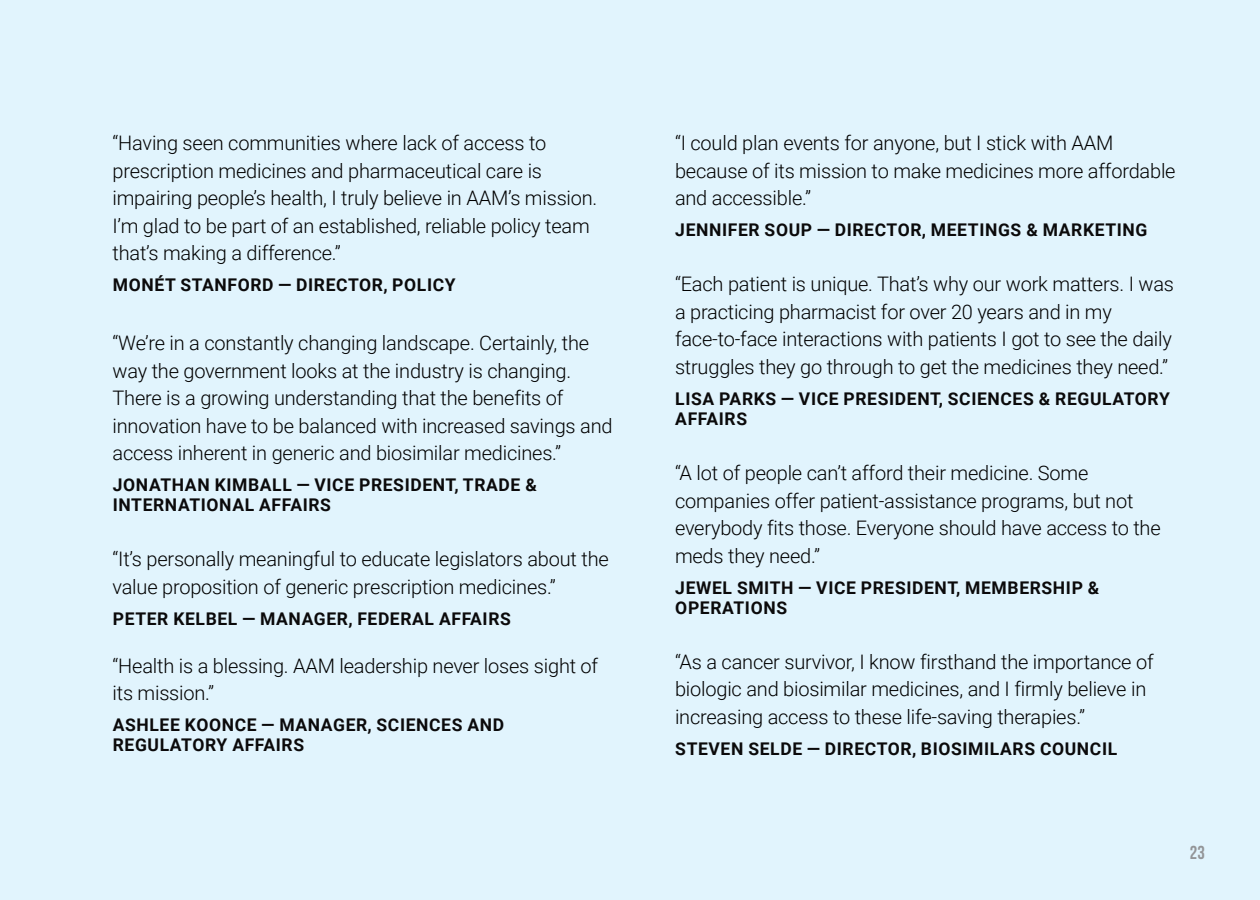
<style>
.page{position:relative;width:1260px;height:900px;background:#e1f4fd}
.page>*{position:absolute;margin:0;border:0;box-sizing:border-box;transform-origin:0 0}
.t1{font:300 20px/27.5px "Roboto";letter-spacing:-.01em;color:#000}
.t2{font:700 18.75px "Bebas Neue";color:#939598}
.t3{font:700 17.5px/20px "Roboto";letter-spacing:.035em;color:#0b0a0b}
</style>
<div class="page">
<p class="t1" style="left:112px;top:128px;width:486px">“Having seen communities where lack of access to prescription medicines and pharmaceutical care is impairing people’s health, I truly believe in AAM’s mission.<br>I’m glad to be part of an established, reliable policy team that’s making a difference.”</p>
<p class="t3" style="left:113px;top:274px;width:344px">MONÉT STANFORD — DIRECTOR, POLICY</p>
<p class="t1" style="left:112px;top:328px;width:502px">“We’re in a constantly changing landscape. Certainly, the way the government looks at the industry is changing.<br>There is a growing understanding that the benefits of innovation have to be balanced with increased savings and access inherent in generic and biosimilar medicines.”</p>
<p class="t3" style="left:113px;top:474px;width:426px">JONATHAN KIMBALL — VICE PRESIDENT, TRADE &amp;<br>INTERNATIONAL AFFAIRS</p>
<p class="t1" style="left:112px;top:545px;width:498px">“It’s personally meaningful to educate legislators about the value proposition of generic prescription medicines.”</p>
<p class="t3" style="left:113px;top:608px;width:400px">PETER KELBEL — MANAGER, FEDERAL AFFAIRS</p>
<p class="t1" style="left:112px;top:651px;width:487px">“Health is a blessing. AAM leadership never loses sight of its mission.”</p>
<p class="t3" style="left:113px;top:714px;width:393px">ASHLEE KOONCE — MANAGER, SCIENCES AND<br>REGULATORY AFFAIRS</p>
<p class="t1" style="left:675px;top:128px;width:502px">“I could plan events for anyone, but I stick with AAM because of its mission to make medicines more affordable and accessible.”</p>
<p class="t3" style="left:675px;top:219px;width:474px">JENNIFER SOUP — DIRECTOR, MEETINGS &amp; MARKETING</p>
<p class="t1" style="left:675px;top:270px;width:501px">“Each patient is unique. That’s why our work matters. I was a practicing pharmacist for over 20 years and in my face-to-face interactions with patients I got to see the daily struggles they go through to get the medicines they need.”</p>
<p class="t3" style="left:675px;top:388px;width:496px">LISA PARKS — VICE PRESIDENT, SCIENCES &amp; REGULATORY<br>AFFAIRS</p>
<p class="t1" style="left:675px;top:458px;width:487px">“A lot of people can’t afford their medicine. Some companies offer patient-assistance programs, but not everybody fits those. Everyone should have access to the meds they need.”</p>
<p class="t3" style="left:675px;top:577px;width:426px">JEWEL SMITH — VICE PRESIDENT, MEMBERSHIP &amp;<br>OPERATIONS</p>
<p class="t1" style="left:675px;top:647px;width:480px">“As a cancer survivor, I know firsthand the importance of biologic and biosimilar medicines, and I firmly believe in increasing access to these life-saving therapies.”</p>
<p class="t3" style="left:675px;top:738px;width:443px">STEVEN SELDE — DIRECTOR, BIOSIMILARS COUNCIL</p>
<p class="t2" style="left:1190px;top:842px;width:16px">23</p>
</div>
